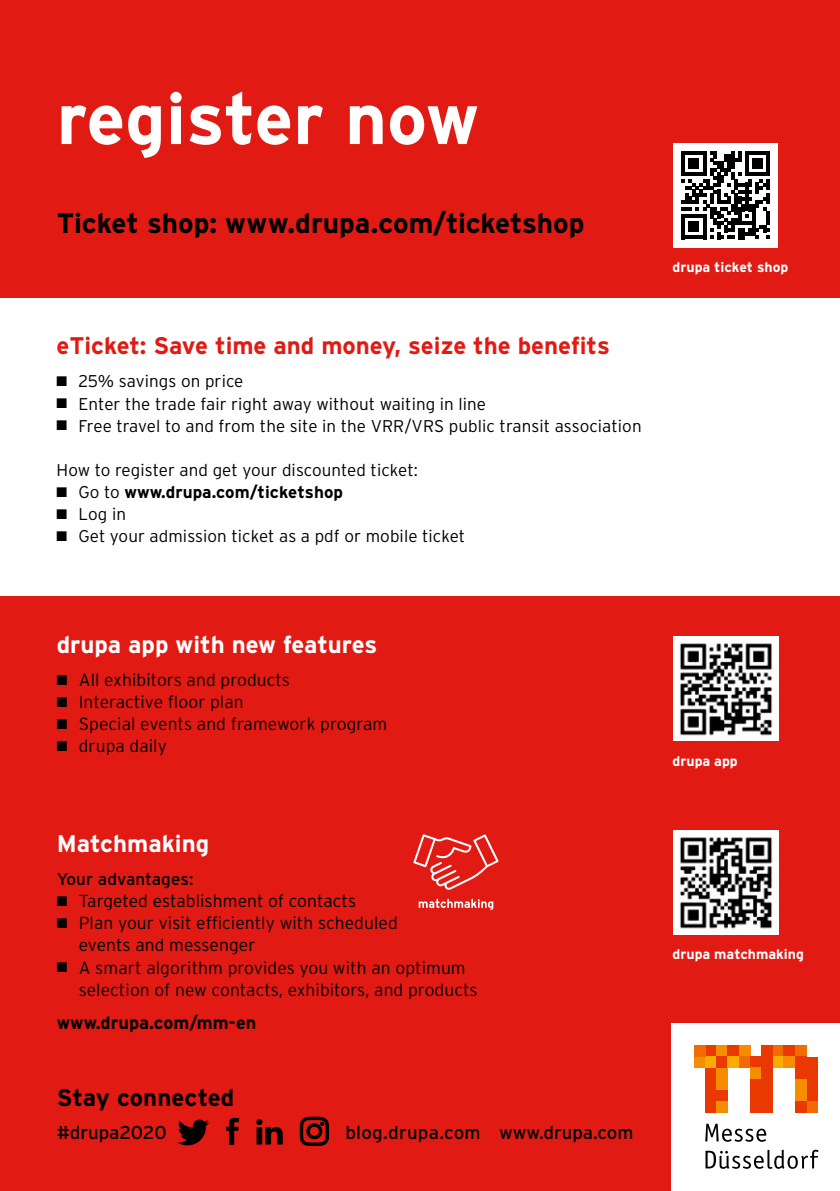
<style>
.page{position:relative;width:840px;height:1191px;background:#fff}
.page>*{position:absolute;margin:0;border:0;box-sizing:border-box;transform-origin:0 0}
.t1{font:700 72px "Interstate";color:#fff}
.t2{font:700 28px "Interstate";letter-spacing:-.005em;color:#000}
.t3{font:700 24px "Interstate";color:#e11b14}
.t4{font:700 24px "Interstate";color:#fff}
.t5{font:700 24px "Interstate";letter-spacing:.005em;color:#000}
.t6{font:18.6px "Interstate";color:#000}
.t7{font:700 18px "Interstate";letter-spacing:.005em;color:#000}
.t8{font:300 17.4px/22.2px "Interstate";letter-spacing:.005em;color:#000}
.t9{font:300 17px "Interstate";letter-spacing:.005em;color:#000}
.t10{font:700 17px "Interstate";letter-spacing:.005em;color:#000}
.t11{font:17px "Interstate";letter-spacing:.005em;color:#000}
.t12{font:700 14px "Interstate";color:#fff}
.s1{font-weight:300}
</style>
<div class="page">
<div style="left:0;top:0;width:839px;height:1191px;background:#e11b14"></div>
<svg style="left:413px;top:834px;width:85px;height:56px"></svg>
<svg style="left:418px;top:898px;width:75px;height:12px"></svg>
<div style="left:0;top:298px;width:839px;height:297px;background:#fff"></div>
<svg style="left:226px;top:1117px;width:13px;height:27px"></svg>
<svg style="left:256px;top:1119px;width:26px;height:25px"></svg>
<svg style="left:177px;top:1119px;width:32px;height:26px"></svg>
<svg style="left:299px;top:1116px;width:30px;height:30px"></svg>
<div style="left:671px;top:1023px;width:168px;height:168px;background:#fff"></div>
<svg style="left:705px;top:1149px;width:113px;height:19px"></svg>
<svg style="left:705px;top:1123px;width:60px;height:18px"></svg>
<div style="left:694px;top:1056px;width:11px;height:11px;background:#f68d00"></div>
<div style="left:705px;top:1045px;width:11px;height:11px;background:#ea3900"></div>
<div style="left:705px;top:1056px;width:11px;height:11px;background:#faab00"></div>
<div style="left:716px;top:1045px;width:11px;height:11px;background:#f68d00"></div>
<div style="left:716px;top:1056px;width:11px;height:11px;background:#ea3900"></div>
<div style="left:727px;top:1045px;width:11px;height:11px;background:#ea3900"></div>
<div style="left:727px;top:1056px;width:11px;height:11px;background:#faab00"></div>
<div style="left:738px;top:1045px;width:11px;height:11px;background:#f68d00"></div>
<div style="left:738px;top:1056px;width:11px;height:11px;background:#f16c00"></div>
<div style="left:772px;top:1045px;width:11px;height:11px;background:#f16c00"></div>
<div style="left:772px;top:1056px;width:11px;height:11px;background:#faab00"></div>
<div style="left:783px;top:1045px;width:11px;height:11px;background:#ea3900"></div>
<div style="left:783px;top:1056px;width:11px;height:11px;background:#f68d00"></div>
<div style="left:794px;top:1045px;width:11px;height:11px;background:#f16c00"></div>
<div style="left:794px;top:1056px;width:11px;height:23px;background:#ea3900"></div>
<div style="left:805px;top:1056px;width:11px;height:45px;background:#ea3900"></div>
<div style="left:705px;top:1067px;width:11px;height:45px;background:#ea3900"></div>
<div style="left:716px;top:1067px;width:11px;height:23px;background:#f68d00"></div>
<div style="left:716px;top:1090px;width:11px;height:11px;background:#ea3900"></div>
<div style="left:716px;top:1101px;width:11px;height:11px;background:#f68d00"></div>
<div style="left:794px;top:1079px;width:11px;height:22px;background:#f68d00"></div>
<div style="left:805px;top:1101px;width:11px;height:11px;background:#f16c00"></div>
<div style="left:694px;top:1045px;width:11px;height:11px;background:#f16c00"></div>
<div style="left:749px;top:1056px;width:12px;height:11px;background:#ea3900"></div>
<div style="left:749px;top:1067px;width:12px;height:12px;background:#f68d00"></div>
<div style="left:749px;top:1079px;width:12px;height:33px;background:#ea3900"></div>
<div style="left:761px;top:1045px;width:11px;height:67px;background:#ea3900"></div>
<div style="left:794px;top:1101px;width:11px;height:11px;background:#ea3900"></div>
<img style="left:673px;top:636px;width:104px;height:105px">
<img style="left:673px;top:830px;width:104px;height:105px">
<div style="left:673px;top:143px;width:104px;height:104px;background:#fff"></div>
<svg style="left:681px;top:151px;width:88px;height:88px"></svg>
<h1 class="t1" style="left:57px;top:78px;width:423px">register now</h1>
<h2 class="t2" style="left:57px;top:207px;width:529px">Ticket shop: www.drupa.com/ticketshop</h2>
<h3 class="t3" style="left:56px;top:332px;width:554px">eTicket: Save time and money, seize the benefits</h3>
<p class="t9" style="left:56px;top:372px;width:188px">■ 25% savings on price</p>
<p class="t9" style="left:56px;top:394px;width:431px">■ Enter the trade fair right away without waiting in line</p>
<p class="t9" style="left:56px;top:416px;width:586px">■ Free travel to and from the site in the VRR/VRS public transit association</p>
<p class="t9" style="left:56px;top:460px;width:362px">How to register and get your discounted ticket:</p>
<p class="t10" style="left:56px;top:482px;width:288px">■ <span class="s1">Go to</span> www.drupa.com/ticketshop</p>
<p class="t9" style="left:56px;top:504px;width:71px">■ Log in</p>
<p class="t9" style="left:56px;top:526px;width:410px">■ Get your admission ticket as a pdf or mobile ticket</p>
<p class="t12" style="left:672px;top:260px;width:117px">drupa ticket shop</p>
<h3 class="t4" style="left:57px;top:631px;width:322px">drupa app with new features</h3>
<p class="t8" style="left:57px;top:668px;width:235px">■ All exhibitors and products</p>
<p class="t8" style="left:57px;top:690px;width:188px">■ Interactive floor plan</p>
<p class="t8" style="left:57px;top:713px;width:332px">■ Special events and framework program</p>
<p class="t8" style="left:57px;top:735px;width:112px">■ drupa daily</p>
<h3 class="t4" style="left:57px;top:830px;width:154px">Matchmaking</h3>
<p class="t11" style="left:57px;top:869px;width:138px">Your advantages:</p>
<p class="t8" style="left:57px;top:889px;width:301px">■ Targeted establishment of contacts</p>
<p class="t8" style="left:79px;top:912px;width:320px;text-indent:-22px">■ Plan your visit efficiently with scheduled events and messenger</p>
<p class="t8" style="left:79px;top:956px;width:400px;text-indent:-22px">■ A smart algorithm provides you with an optimum selection of new contacts, exhibitors, and products</p>
<p class="t7" style="left:57px;top:1012px;width:201px">www.drupa.com/mm-en</p>
<h3 class="t5" style="left:57px;top:1084px;width:179px">Stay connected</h3>
<p class="t6" style="left:57px;top:1122px;width:111px">#drupa2020</p>
<p class="t6" style="left:345px;top:1122px;width:289px">blog.drupa.com www.drupa.com</p>
<p class="t12" style="left:672px;top:753px;width:67px">drupa app</p>
<p class="t12" style="left:672px;top:946px;width:133px">drupa matchmaking</p>
</div>
